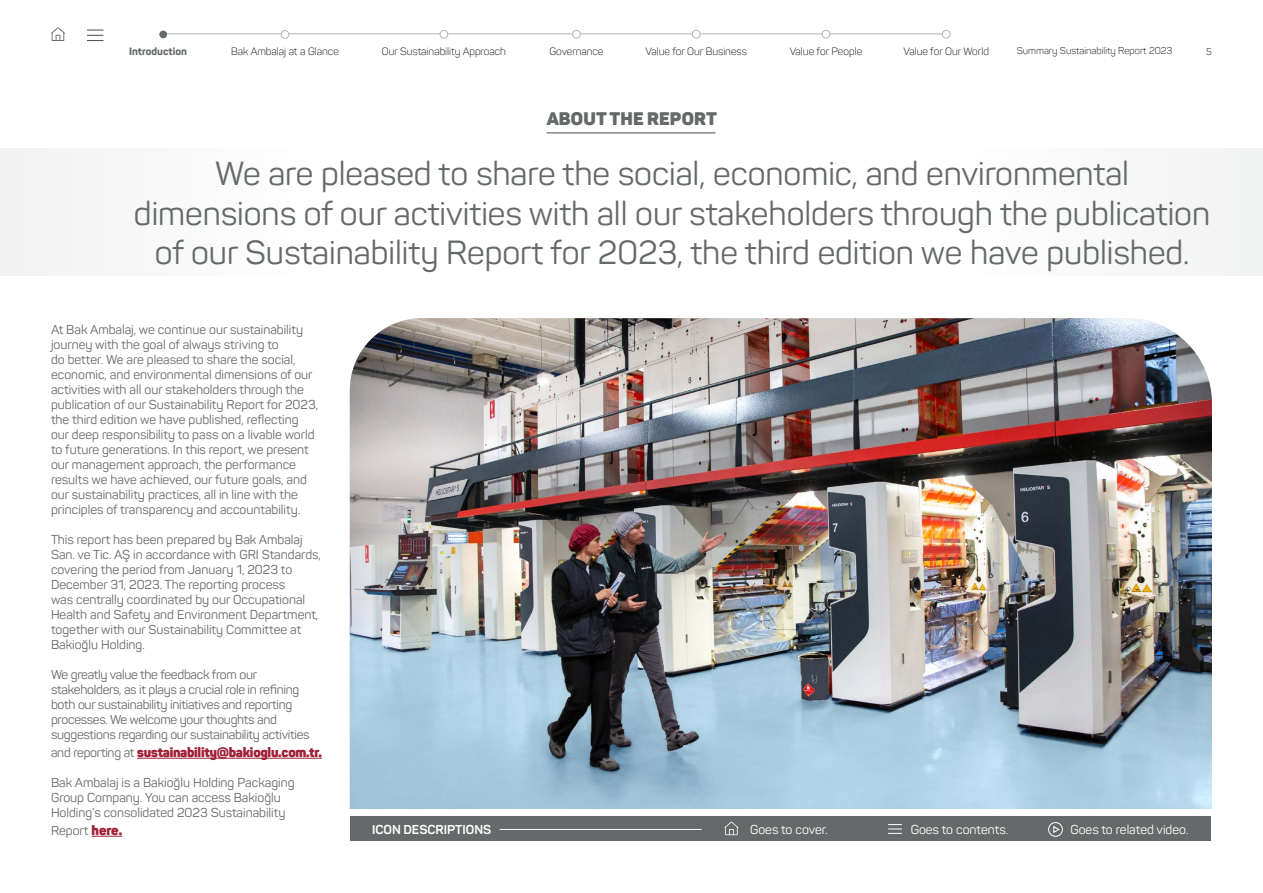
<style>
.page{position:relative;width:1263px;height:893px;background:#fff}
.page>*{position:absolute;margin:0;border:0;box-sizing:border-box;transform-origin:0 0}
.t1{font:33px/39.6px "Panton";color:#666969;text-align:center}
.t2{font:900 18px "Panton";letter-spacing:.01em;color:#666969}
.t3{font:900 13.5px "Panton";letter-spacing:-.02em;color:#a12037}
.t4{font:12.75px/15px "Panton";color:#666969}
.t5{font:12.75px/15px "Panton";letter-spacing:-.02em;color:#666969}
.t6{font:12.75px "Panton";color:#fff}
.t7{font:700 12.75px "Panton";color:#fff}
.t8{font:300 10.5px "Panton";color:#000}
.t9{font:800 10.5px "Panton";color:#666969}
.t10{font:300 9.75px "Panton";color:#000}
.s1{font-weight:400;font-size:12.75px;color:#666969}
.s2{font-weight:900;font-size:13.5px;color:#a12037}
</style>
<div class="page">
<hr style="left:160px;top:34px;width:787px;height:1px;background:#666969">
<div style="left:281px;top:31px;width:8px;height:7px;background:#fff;border-radius:50%"></div>
<div style="left:281px;top:30px;width:8px;height:9px;border:1px solid #b3b4b4;border-radius:50%"></div>
<div style="left:159px;top:31px;width:8px;height:7px;background:#666969;border-radius:50%"></div>
<div style="left:440px;top:30px;width:8px;height:8px;background:#fff;border-radius:50%"></div>
<div style="left:440px;top:30px;width:8px;height:8px;border:1px solid #b3b4b4;border-radius:50%"></div>
<div style="left:572px;top:30px;width:8px;height:8px;background:#fff;border-radius:50%"></div>
<div style="left:572px;top:30px;width:8px;height:8px;border:1px solid #b3b4b4;border-radius:50%"></div>
<div style="left:692px;top:30px;width:8px;height:8px;background:#fff;border-radius:50%"></div>
<div style="left:692px;top:30px;width:8px;height:8px;border:1px solid #b3b4b4;border-radius:50%"></div>
<div style="left:822px;top:30px;width:8px;height:8px;background:#fff;border-radius:50%"></div>
<div style="left:822px;top:30px;width:8px;height:8px;border:1px solid #b3b4b4;border-radius:50%"></div>
<div style="left:942px;top:30px;width:8px;height:8px;background:#fff;border-radius:50%"></div>
<div style="left:942px;top:30px;width:8px;height:8px;border:1px solid #b3b4b4;border-radius:50%"></div>
<svg style="left:51px;top:27px;width:14px;height:14px"></svg>
<svg style="left:87px;top:30px;width:16px;height:11px"></svg>
<div style="left:350px;top:816px;width:861px;height:25px;background:#666969"></div>
<img style="left:350px;top:318px;width:862px;height:491px">
<hr style="left:137px;top:758px;width:185px;height:1px;background:#a12037">
<hr style="left:92px;top:836px;width:30px;height:1px;background:#a12037">
<svg style="left:724px;top:821px;width:14px;height:14px"></svg>
<hr style="left:547px;top:132px;width:168px;height:1px;background:#666969">
<svg style="left:888px;top:824px;width:14px;height:10px"></svg>
<svg style="left:1048px;top:822px;width:15px;height:15px"></svg>
<hr style="left:500px;top:829px;width:202px;height:1px;background:#fff">
<div style="left:0;top:148px;width:667px;height:128px;background:linear-gradient(to right,#f5f5f5,#fff)"></div>
<p class="t9" style="left:129px;top:45px;width:59px">Introduction</p>
<p class="t8" style="left:231px;top:45px;width:109px">Bak Ambalaj at a Glance</p>
<p class="t8" style="left:382px;top:45px;width:126px">Our Sustainability Approach</p>
<p class="t8" style="left:549px;top:45px;width:56px">Governance</p>
<p class="t8" style="left:645px;top:45px;width:103px">Value for Our Business</p>
<p class="t8" style="left:790px;top:45px;width:74px">Value for People</p>
<p class="t8" style="left:903px;top:45px;width:87px">Value for Our World</p>
<p class="t10" style="left:1017px;top:45px;width:157px">Summary Sustainability Report 2023</p>
<p class="t10" style="left:1206px;top:45px;width:7px">5</p>
<h2 class="t2" style="left:546px;top:107px;width:172px">ABOUT THE REPORT</h2>
<h1 class="t1" style="left:134px;top:154px;width:1078px">We are pleased to share the social, economic, and environmental dimensions of our activities with all our stakeholders through the publication of our Sustainability Report for 2023, the third edition we have published.</h1>
<p class="t4" style="left:51px;top:322px;width:269px">At Bak Ambalaj, we continue our sustainability journey with the goal of always striving to<br>do better. We are pleased to share the social, economic, and environmental dimensions of our activities with all our stakeholders through the publication of our Sustainability Report for 2023, the third edition we have published, reflecting our deep responsibility to pass on a livable world to future generations. In this report, we present our management approach, the performance results we have achieved, our future goals, and our sustainability practices, all in line with the principles of transparency and accountability.</p>
<p class="t4" style="left:51px;top:532px;width:271px">This report has been prepared by Bak Ambalaj San. ve Tic. AŞ in accordance with GRI Standards, covering the period from January 1, 2023 to December 31, 2023. The reporting process<br>was centrally coordinated by our Occupational Health and Safety and Environment Department, together with our Sustainability Committee at Bakioğlu Holding.</p>
<p class="t5" style="left:51px;top:667px;width:260px">We greatly value the feedback from our stakeholders, as it plays a crucial role in refining both our sustainability initiatives and reporting processes. We welcome your thoughts and suggestions regarding our sustainability activities</p>
<p class="t3" style="left:51px;top:743px;width:273px"><span class="s1">and reporting at</span> sustainability@bakioglu.com.tr.</p>
<p class="t4" style="left:51px;top:775px;width:245px">Bak Ambalaj is a Bakioğlu Holding Packaging<br>Group Company. You can access Bakioğlu<br>Holding’s consolidated 2023 Sustainability</p>
<p class="t4" style="left:51px;top:823px;width:73px">Report <span class="s2">here.</span></p>
<p class="t7" style="left:372px;top:821px;width:121px">ICON DESCRIPTIONS</p>
<p class="t6" style="left:750px;top:821px;width:79px">Goes to cover.</p>
<p class="t6" style="left:911px;top:821px;width:99px">Goes to contents.</p>
<p class="t6" style="left:1070px;top:821px;width:120px">Goes to related video.</p>
</div>
